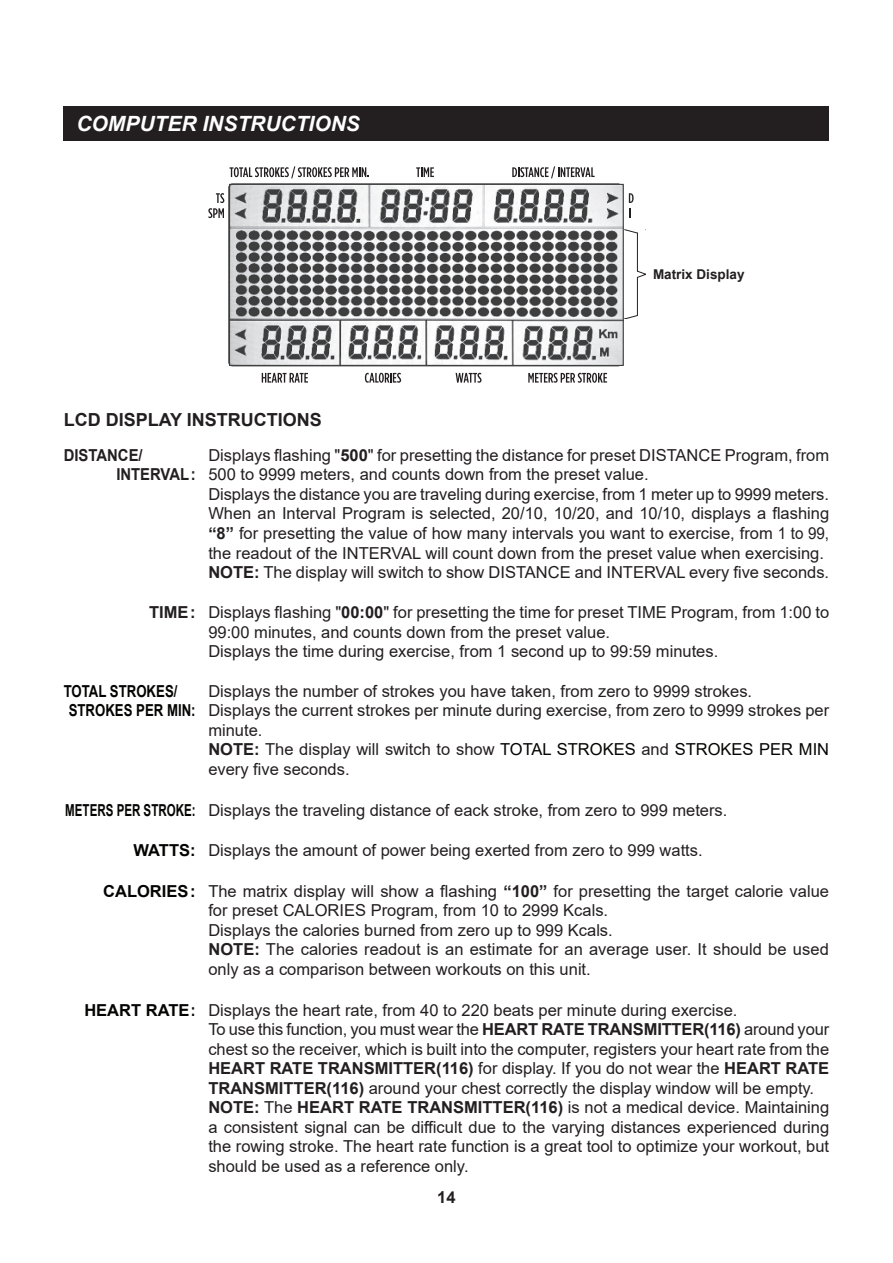
<style>
.page{position:relative;width:893px;height:1263px;background:#fff}
.page>*{position:absolute;margin:0;border:0;box-sizing:border-box;transform-origin:0 0}
.t1{font:italic 700 21px "Arial";color:#fff}
.t2{font:700 18px "Arial";color:#231f20}
.t3{font:16.5px/19.5px "Arial";color:#231f20}
.t4{font:700 16.5px/19.8px "Arial";color:#040503;scale:.8 1}
.t5{font:700 16.5px/19.8px "Arial";color:#231f20;scale:.9 1}
.t6{font:700 16.5px "Arial";color:#040503}
.t7{font:700 16.5px "Arial";color:#231f20}
.t8{font:700 13.5px "Arial";color:#231f20}
.s1{font-weight:700}
.s2{color:#040503}
.s3{font-weight:700;color:#040503}
</style>
<div class="page">
<div style="left:64px;top:106px;width:765px;height:34px;background:#231f20"></div>
<img style="left:231px;top:186px;width:391px;height:178px">
<div style="left:229px;top:184px;width:395px;height:182px;border:1px solid #3e3e3f"></div>
<svg style="left:629px;top:193px;width:5px;height:25px"></svg>
<svg style="left:230px;top:166px;width:139px;height:12px"></svg>
<svg style="left:262px;top:373px;width:46px;height:10px"></svg>
<svg style="left:365px;top:373px;width:36px;height:10px"></svg>
<svg style="left:456px;top:373px;width:26px;height:10px"></svg>
<svg style="left:528px;top:373px;width:79px;height:10px"></svg>
<svg style="left:208px;top:193px;width:16px;height:25px"></svg>
<svg style="left:416px;top:167px;width:18px;height:10px"></svg>
<svg style="left:512px;top:166px;width:83px;height:12px"></svg>
<hr style="left:637px;top:233px;width:1px;height:38px;background:#231f20">
<hr style="left:637px;top:277px;width:1px;height:38px;background:#231f20">
<svg style="left:625px;top:230px;width:13px;height:4px"></svg>
<svg style="left:637px;top:271px;width:9px;height:7px"></svg>
<svg style="left:625px;top:315px;width:13px;height:4px"></svg>
<p class="t1" style="left:76px;top:109px;width:285px">COMPUTER INSTRUCTIONS</p>
<p class="t2" style="left:64px;top:407px;width:260px">LCD DISPLAY INSTRUCTIONS</p>
<p class="t8" style="left:653px;top:265px;width:93px">Matrix Display</p>
<p class="t5" style="left:116px;top:445px;width:90px;text-indent:-53px">DISTANCE/<br>INTERVAL:</p>
<p class="t7" style="left:149px;top:601px;width:48px">TIME:</p>
<p class="t3" style="left:208px;top:445px;width:622px">Displays flashing "<span class="s1">500</span>" for presetting the distance for preset DISTANCE Program, from 500 to 9999 meters, and counts down from the preset value.<br>Displays the distance you are traveling during exercise, from 1 meter up to 9999 meters.<br>When an Interval Program is selected, 20/10, 10/20, and 10/10, displays a flashing <span class="s1">“8”</span> for presetting the value of how many intervals you want to exercise, from 1 to 99, the readout of the INTERVAL will count down from the preset value when exercising.<br><span class="s1">NOTE:</span> The display will switch to show DISTANCE and INTERVAL every five seconds.</p>
<p class="t3" style="left:208px;top:602px;width:622px">Displays flashing "<span class="s1">00:00</span>" for presetting the time for preset TIME Program, from 1:00 to<br>99:00 minutes, and counts down from the preset value.<br>Displays the time during exercise, from 1 second up to 99:59 minutes.</p>
<p class="t4" style="left:64px;top:681px;width:166px">TOTAL STROKES/<br>STROKES PER MIN:</p>
<p class="t3" style="left:208px;top:681px;width:622px">Displays the number of strokes you have taken, from zero to 9999 strokes.<br>Displays the current strokes per minute during exercise, from zero to 9999 strokes per minute.<br><span class="s1">NOTE:</span> The display will switch to show <span class="s2">TOTAL STROKES</span> and <span class="s2">STROKES PER MIN </span>every five seconds.</p>
<p class="t3" style="left:65px;top:800px;width:664px"><span class="s3">METERS PER STROKE:</span> Displays the traveling distance of eack stroke, from zero to 999 meters.</p>
<p class="t3" style="left:134px;top:840px;width:571px"><span class="s3">WATTS:</span> Displays the amount of power being exerted from zero to 999 watts.</p>
<p class="t6" style="left:103px;top:879px;width:94px">CALORIES:</p>
<p class="t3" style="left:208px;top:881px;width:622px">The matrix display will show a flashing <span class="s1">“100”</span> for presetting the target calorie value for preset CALORIES Program, from 10 to 2999 Kcals.<br>Displays the calories burned from zero up to 999 Kcals.<br><span class="s1">NOTE:</span> The calories readout is an estimate for an average user. It should be used only as a comparison between workouts on this unit.</p>
<p class="t3" style="left:208px;top:1000px;width:622px;text-indent:-124px"><span class="s3">HEART RATE:</span> Displays the heart rate, from 40 to 220 beats per minute during exercise.<br>To use this function, you must wear the <span class="s1">HEART RATE TRANSMITTER(116)</span> around your chest so the receiver, which is built into the computer, registers your heart rate from the <span class="s1">HEART RATE TRANSMITTER(116)</span> for display. If you do not wear the <span class="s1">HEART RATE TRANSMITTER(116)</span> around your chest correctly the display window will be empty.<br><span class="s1">NOTE:</span> The <span class="s1">HEART RATE TRANSMITTER(116)</span> is not a medical device. Maintaining a consistent signal can be difficult due to the varying distances experienced during the rowing stroke. The heart rate function is a great tool to optimize your workout, but should be used as a reference only.</p>
<p class="t7" style="left:437px;top:1185px;width:20px">14</p>
</div>
